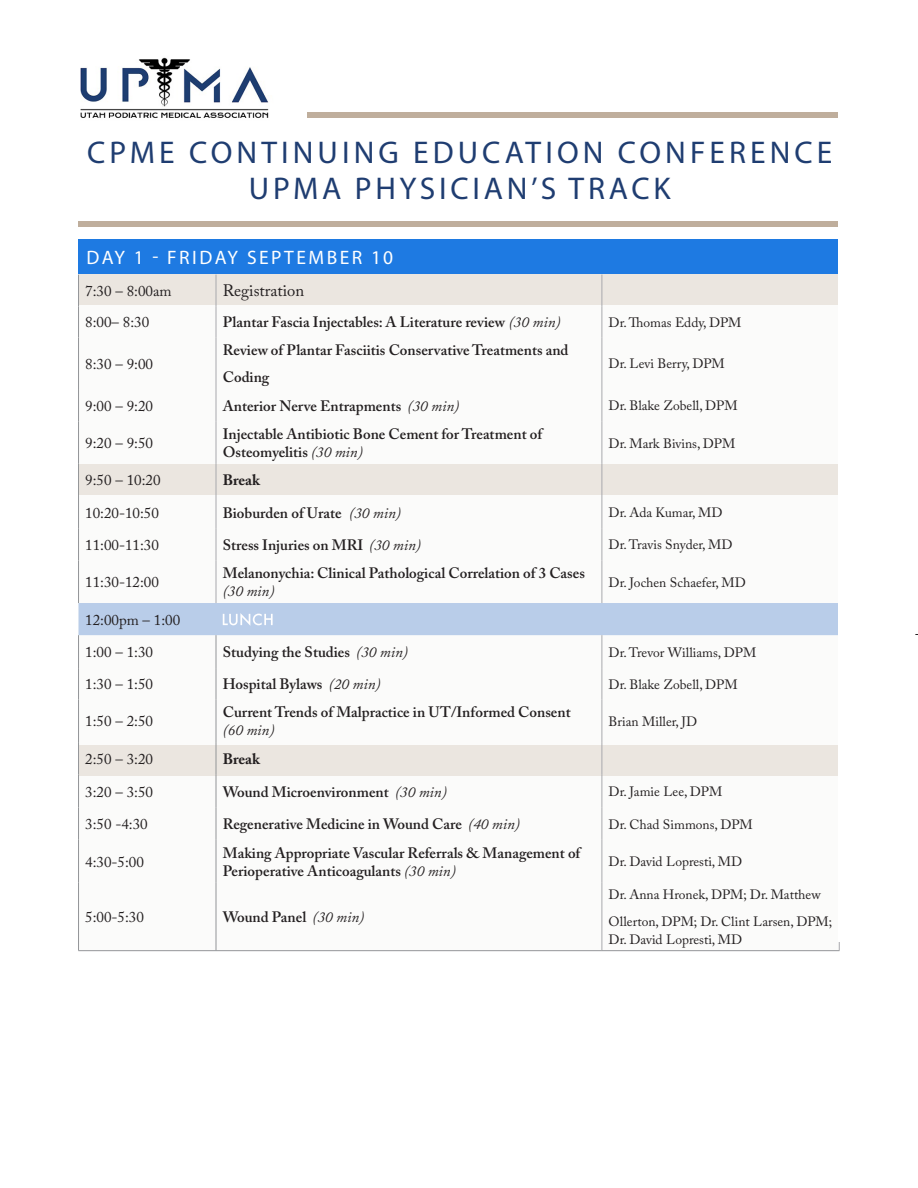
<style>
.page{position:relative;width:918px;height:1188px;background:#fff}
.page>*{position:absolute;margin:0;border:0;box-sizing:border-box;transform-origin:0 0}
.t1{font:31.5px "Myriad Pro";letter-spacing:.13em;color:#1f3d71}
.t2{font:19.5px "Myriad Pro";letter-spacing:.13em;color:#fff}
.t3{font:16.5px "Adobe Caslon Pro";color:#231f20}
.t4{font:600 15px/18px "Adobe Caslon Pro";color:#231f20}
.t5{font:15px "Adobe Caslon Pro";color:#231f20}
.t6{font:700 15px "Adobe Caslon Pro";color:#231f20}
.t7{font:13.5px/27px "Adobe Caslon Pro";color:#231f20}
.s1{font-weight:400;font-style:italic}
</style>
<div class="page">
<div style="left:78px;top:273px;width:760px;height:677px;background:#fbfbfa"></div>
<div style="left:79px;top:745px;width:759px;height:31px;background:#ebe6e0"></div>
<div style="left:78px;top:464px;width:760px;height:31px;background:#ebe6e0"></div>
<div style="left:78px;top:240px;width:788px;height:34px;background:#1e7ae2"></div>
<div style="left:307px;top:112px;width:541px;height:6px;background:#bfae9c"></div>
<div style="left:78px;top:222px;width:760px;height:5px;background:#bfae9c"></div>
<div style="left:79px;top:274px;width:759px;height:31px;background:#ebe6e0"></div>
<hr style="left:216px;top:275px;width:1px;height:31px;background:#a8a9ad">
<hr style="left:602px;top:275px;width:1px;height:31px;background:#a8a9ad">
<hr style="left:216px;top:306px;width:1px;height:32px;background:#a8a9ad">
<hr style="left:602px;top:306px;width:1px;height:32px;background:#a8a9ad">
<hr style="left:216px;top:337px;width:1px;height:52px;background:#a8a9ad">
<hr style="left:602px;top:337px;width:1px;height:52px;background:#a8a9ad">
<hr style="left:216px;top:389px;width:1px;height:32px;background:#a8a9ad">
<hr style="left:602px;top:389px;width:1px;height:32px;background:#a8a9ad">
<hr style="left:216px;top:421px;width:1px;height:43px;background:#a8a9ad">
<hr style="left:602px;top:421px;width:1px;height:43px;background:#a8a9ad">
<hr style="left:216px;top:464px;width:1px;height:32px;background:#a8a9ad">
<hr style="left:602px;top:464px;width:1px;height:32px;background:#a8a9ad">
<hr style="left:216px;top:496px;width:1px;height:32px;background:#a8a9ad">
<hr style="left:602px;top:496px;width:1px;height:32px;background:#a8a9ad">
<hr style="left:216px;top:528px;width:1px;height:32px;background:#a8a9ad">
<hr style="left:602px;top:528px;width:1px;height:32px;background:#a8a9ad">
<hr style="left:216px;top:560px;width:1px;height:43px;background:#a8a9ad">
<hr style="left:602px;top:560px;width:1px;height:43px;background:#a8a9ad">
<hr style="left:78px;top:275px;width:1px;height:31px;background:#939598">
<hr style="left:78px;top:306px;width:1px;height:32px;background:#939598">
<hr style="left:78px;top:337px;width:1px;height:52px;background:#939598">
<hr style="left:78px;top:389px;width:1px;height:32px;background:#939598">
<hr style="left:78px;top:464px;width:1px;height:32px;background:#939598">
<hr style="left:78px;top:496px;width:1px;height:32px;background:#939598">
<hr style="left:78px;top:635px;width:1px;height:33px;background:#939598">
<hr style="left:78px;top:668px;width:1px;height:32px;background:#939598">
<hr style="left:78px;top:700px;width:1px;height:42px;background:#939598">
<hr style="left:78px;top:742px;width:1px;height:33px;background:#939598">
<hr style="left:78px;top:775px;width:1px;height:32px;background:#939598">
<hr style="left:78px;top:807px;width:1px;height:33px;background:#939598">
<hr style="left:78px;top:840px;width:1px;height:42px;background:#939598">
<hr style="left:78px;top:882px;width:1px;height:68px;background:#939598">
<hr style="left:602px;top:635px;width:1px;height:33px;background:#a8a9ad">
<hr style="left:216px;top:635px;width:1px;height:33px;background:#939598">
<hr style="left:216px;top:668px;width:1px;height:32px;background:#939598">
<hr style="left:216px;top:700px;width:1px;height:42px;background:#939598">
<hr style="left:216px;top:742px;width:1px;height:33px;background:#939598">
<hr style="left:216px;top:775px;width:1px;height:32px;background:#939598">
<hr style="left:216px;top:807px;width:1px;height:33px;background:#939598">
<hr style="left:216px;top:840px;width:1px;height:42px;background:#939598">
<hr style="left:216px;top:882px;width:1px;height:68px;background:#939598">
<hr style="left:78px;top:528px;width:1px;height:32px;background:#939598">
<hr style="left:78px;top:560px;width:1px;height:43px;background:#939598">
<hr style="left:602px;top:668px;width:1px;height:32px;background:#a8a9ad">
<hr style="left:602px;top:700px;width:1px;height:42px;background:#a8a9ad">
<hr style="left:602px;top:742px;width:1px;height:33px;background:#a8a9ad">
<hr style="left:602px;top:775px;width:1px;height:32px;background:#a8a9ad">
<hr style="left:602px;top:807px;width:1px;height:33px;background:#a8a9ad">
<hr style="left:602px;top:840px;width:1px;height:42px;background:#a8a9ad">
<hr style="left:602px;top:882px;width:1px;height:68px;background:#a8a9ad">
<hr style="left:839px;top:882px;width:1px;height:68px;background:#a8a9ad">
<hr style="left:78px;top:421px;width:1px;height:43px;background:#939598">
<hr style="left:78px;top:950px;width:138px;height:1px;background:#939598">
<hr style="left:216px;top:950px;width:386px;height:1px;background:#939598">
<hr style="left:602px;top:950px;width:237px;height:1px;background:#939598">
<div style="left:79px;top:603px;width:759px;height:32px;background:#b9cde9"></div>
<div style="left:838px;top:100px;width:36px;height:842px;background:#fff"></div>
<img style="left:80px;top:57px;width:189px;height:61px">
<p class="t1" style="left:87px;top:133px;width:747px">CPME CONTINUING EDUCATION CONFERENCE</p>
<p class="t1" style="left:249px;top:169px;width:423px">UPMA PHYSICIAN’S TRACK</p>
<p class="t2" style="left:86px;top:245px;width:308px">DAY 1 - FRIDAY SEPTEMBER 10</p>
<p class="t5" style="left:85px;top:282px;width:88px">7:30 – 8:00am</p>
<p class="t3" style="left:223px;top:281px;width:83px">Registration</p>
<p class="t5" style="left:85px;top:313px;width:65px">8:00– 8:30</p>
<p class="t4" style="left:223px;top:313px;width:339px">Plantar Fascia Injectables: A Literature review <span class="s1">(30 min)</span></p>
<p class="t7" style="left:609px;top:309px;width:134px">Dr. Thomas Eddy, DPM</p>
<p class="t5" style="left:85px;top:355px;width:69px">8:30 – 9:00</p>
<p class="t4" style="left:223px;top:337px;width:347px;line-height:27px">Review of Plantar Fasciitis Conservative Treatments and<br>Coding</p>
<p class="t7" style="left:609px;top:350px;width:118px">Dr. Levi Berry, DPM</p>
<p class="t5" style="left:85px;top:397px;width:69px">9:00 – 9:20</p>
<p class="t4" style="left:223px;top:396px;width:238px">Anterior Nerve Entrapments <span class="s1">(30 min)</span></p>
<p class="t7" style="left:609px;top:392px;width:131px">Dr. Blake Zobell, DPM</p>
<p class="t5" style="left:85px;top:434px;width:69px">9:20 – 9:50</p>
<p class="t4" style="left:223px;top:425px;width:321px">Injectable Antibiotic Bone Cement for Treatment of<br>Osteomyelitis <span class="s1">(30 min)</span></p>
<p class="t7" style="left:609px;top:429px;width:128px">Dr. Mark Bivins, DPM</p>
<p class="t5" style="left:85px;top:471px;width:77px">9:50 – 10:20</p>
<p class="t6" style="left:223px;top:471px;width:39px">Break</p>
<p class="t5" style="left:85px;top:504px;width:75px">10:20-10:50</p>
<p class="t4" style="left:223px;top:503px;width:180px">Bioburden of Urate <span class="s1">(30 min)</span></p>
<p class="t7" style="left:609px;top:499px;width:115px">Dr. Ada Kumar, MD</p>
<p class="t5" style="left:85px;top:536px;width:75px">11:00-11:30</p>
<p class="t4" style="left:223px;top:536px;width:200px">Stress Injuries on MRI <span class="s1">(30 min)</span></p>
<p class="t7" style="left:609px;top:531px;width:125px">Dr. Travis Snyder, MD</p>
<p class="t5" style="left:85px;top:573px;width:75px">11:30-12:00</p>
<p class="t4" style="left:223px;top:564px;width:364px">Melanonychia: Clinical Pathological Correlation of 3 Cases <span class="s1">(30 min)</span></p>
<p class="t7" style="left:609px;top:569px;width:139px">Dr. Jochen Schaefer, MD</p>
<p class="t5" style="left:85px;top:611px;width:96px">12:00pm – 1:00</p>
<p class="t5" style="left:85px;top:643px;width:69px">1:00 – 1:30</p>
<p class="t4" style="left:223px;top:643px;width:187px">Studying the Studies <span class="s1">(30 min)</span></p>
<p class="t7" style="left:609px;top:638px;width:149px">Dr. Trevor Williams, DPM</p>
<p class="t5" style="left:85px;top:675px;width:69px">1:30 – 1:50</p>
<p class="t4" style="left:223px;top:675px;width:159px">Hospital Bylaws <span class="s1">(20 min)</span></p>
<p class="t7" style="left:609px;top:671px;width:131px">Dr. Blake Zobell, DPM</p>
<p class="t5" style="left:85px;top:712px;width:69px">1:50 – 2:50</p>
<p class="t4" style="left:223px;top:703px;width:349px">Current Trends of Malpractice in UT/Informed Consent <span class="s1">(60 min)</span></p>
<p class="t7" style="left:609px;top:708px;width:90px">Brian Miller, JD</p>
<p class="t5" style="left:85px;top:750px;width:69px">2:50 – 3:20</p>
<p class="t6" style="left:223px;top:750px;width:39px">Break</p>
<p class="t5" style="left:85px;top:783px;width:69px">3:20 – 3:50</p>
<p class="t4" style="left:223px;top:782px;width:226px">Wound Microenvironment <span class="s1">(30 min)</span></p>
<p class="t7" style="left:609px;top:778px;width:115px">Dr. Jamie Lee, DPM</p>
<p class="t5" style="left:85px;top:815px;width:64px">3:50 -4:30</p>
<p class="t4" style="left:223px;top:815px;width:299px">Regenerative Medicine in Wound Care <span class="s1">(40 min)</span></p>
<p class="t7" style="left:609px;top:810px;width:146px">Dr. Chad Simmons, DPM</p>
<p class="t5" style="left:85px;top:853px;width:60px">4:30-5:00</p>
<p class="t4" style="left:223px;top:843px;width:359px">Making Appropriate Vascular Referrals &amp; Management of<br>Perioperative Anticoagulants <span class="s1">(30 min)</span></p>
<p class="t7" style="left:609px;top:848px;width:135px">Dr. David Lopresti, MD</p>
<p class="t5" style="left:85px;top:908px;width:60px">5:00-5:30</p>
<p class="t4" style="left:223px;top:908px;width:143px">Wound Panel <span class="s1">(30 min)</span></p>
<p class="t7" style="left:609px;top:881px;width:225px">Dr. Anna Hronek, DPM; Dr. Matthew<br>Ollerton, DPM; Dr. Clint Larsen, DPM;</p>
<p class="t7" style="left:609px;top:926px;width:135px">Dr. David Lopresti, MD</p>
</div>
